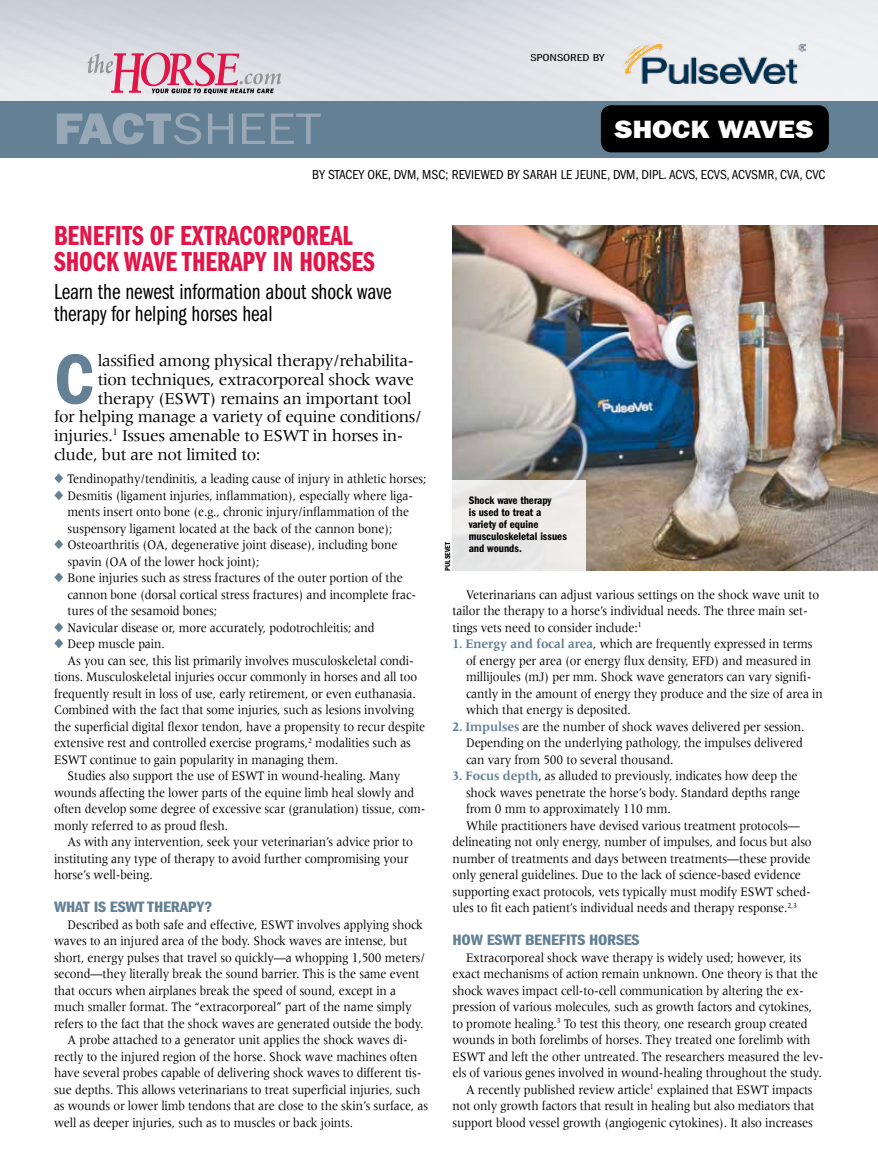
<style>
.page{position:relative;width:878px;height:1175px;background:#fff}
.page>*{position:absolute;margin:0;border:0;box-sizing:border-box;transform-origin:0 0}
.t1{font:73.5px "ITC Franklin Gothic Std Dm Cd";color:#638095}
.t2{font:44.4px "ITC Franklin Gothic Std";color:#99a8b6;scale:1.16 1}
.t3{font:28.5px/25.5px "ITC Franklin Gothic Std Dm Cp";color:#e11548}
.t4{font:25.2px "ITC Franklin Gothic Std Hvy";color:#fff;scale:1.13 1}
.t5{font:22.5px/22.5px "ITC Franklin Gothic Std Bk Cp";color:#000}
.t6{font:17.25px "Meridien LT Std";letter-spacing:-.025em;color:#000}
.t7{font:15.6px "ITC Franklin Gothic Std Dm Cp";letter-spacing:-.01em;color:#638095;scale:1.25 1}
.t8{font:13.5px/16.5px "Meridien LT Std";letter-spacing:-.01em;color:#000;scale:.9 1}
.t9{font:condensed 13.5px "ITC Franklin Gothic Std";color:#000}
.t10{font:11.25px/12px "ITC Franklin Gothic Std Dm Cd";color:#000}
.t11{font:10.5px "ITC Franklin Gothic Std Bk Cp";color:#000;scale:1.43 1}
.t12{font:7.5px "ITC Franklin Gothic Std Dm Cd";color:#000}
.s1{font-family:"ITC Franklin Gothic Std Hvy"}
.s2{color:#638095}
.s3{font-weight:700;color:#638095}
</style>
<div class="page">
<img style="left:0;top:0;width:878px;height:101px">
<div style="left:0;top:101px;width:878px;height:56px;background:#638095"></div>
<div style="left:601px;top:105px;width:227px;height:47px;background:#000;border-radius:11px"></div>
<svg style="left:87px;top:52px;width:194px;height:42px"></svg>
<img style="left:452px;top:225px;width:426px;height:346px">
<div style="left:452px;top:480px;width:133px;height:91px;background:#eceae8"></div>
<img style="left:623px;top:43px;width:182px;height:40px">
<p class="t11" style="left:530px;top:52px;width:53px">Sponsored By</p>
<h2 class="t2" style="left:54px;top:103px;width:232px"><span class="s1">FACT</span>SHEET</h2>
<h3 class="t4" style="left:614px;top:115px;width:178px">SHOCK WAVES</h3>
<p class="t9" style="left:312px;top:166px;width:514px">BY STACEY OKE, DVM, MSC; REVIEWED BY SARAH LE JEUNE, DVM, DIPL. ACVS, ECVS, ACVSMR, CVA, CVC</p>
<h3 class="t3" style="left:54px;top:223px;width:300px">BENEFITS OF EXTRACORPOREAL<br>SHOCK WAVE THERAPY IN HORSES</h3>
<h3 class="t5" style="left:54px;top:280px;width:339px">Learn the newest information about shock wave therapy for helping horses heal</h3>
<h1 class="t1" style="left:54px;top:337px;width:42px">C</h1>
<p class="t6" style="left:98px;top:351px;width:318px">lassified among physical therapy/rehabilita-</p>
<p class="t6" style="left:98px;top:370px;width:318px">tion techniques, extracorporeal shock wave</p>
<p class="t6" style="left:98px;top:389px;width:315px">therapy (ESWT) remains an important tool</p>
<p class="t6" style="left:54px;top:407px;width:369px">for helping manage a variety of equine conditions/</p>
<p class="t6" style="left:54px;top:426px;width:351px">injuries.<sup>1</sup> Issues amenable to ESWT in horses in-</p>
<p class="t6" style="left:54px;top:445px;width:208px">clude, but are not limited to:</p>
<p class="t8" style="left:54px;top:470px;width:415px"><span class="s2">◆</span> Tendinopathy/tendinitis, a leading cause of injury in athletic horses;</p>
<p class="t8" style="left:68px;top:487px;width:385px;text-indent:-14px"><span class="s2">◆</span> Desmitis (ligament injuries, inflammation), especially where liga&shy;ments insert onto bone (e.g., chronic injury/inflammation of the suspensory ligament located at the back of the cannon bone);</p>
<p class="t8" style="left:68px;top:536px;width:368px;text-indent:-13px"><span class="s2">◆</span> Osteoarthritis (OA, degenerative joint disease), including bone spavin (OA of the lower hock joint);</p>
<p class="t8" style="left:68px;top:569px;width:389px;text-indent:-13px"><span class="s2">◆</span> Bone injuries such as stress fractures of the outer portion of the cannon bone (dorsal cortical stress fractures) and incomplete frac&shy;tures of the sesamoid bones;</p>
<p class="t8" style="left:54px;top:619px;width:357px"><span class="s2">◆</span> Navicular disease or, more accurately, podotrochleitis; and</p>
<p class="t8" style="left:54px;top:635px;width:125px"><span class="s2">◆</span> Deep muscle pain.</p>
<p class="t8" style="left:68px;top:652px;width:386px">As you can see, this list primarily involves musculoskeletal condi-</p>
<p class="t8" style="left:54px;top:668px;width:405px">tions. Musculoskeletal injuries occur commonly in horses and all too</p>
<p class="t8" style="left:54px;top:685px;width:403px">frequently result in loss of use, early retirement, or even euthanasia.</p>
<p class="t8" style="left:54px;top:701px;width:401px">Combined with the fact that some injuries, such as lesions involving</p>
<p class="t8" style="left:54px;top:718px;width:414px">the superficial digital flexor tendon, have a propensity to recur despite</p>
<p class="t8" style="left:54px;top:734px;width:398px">extensive rest and controlled exercise programs,<sup>2</sup> modalities such as</p>
<p class="t8" style="left:54px;top:751px;width:317px">ESWT continue to gain popularity in managing them.</p>
<p class="t8" style="left:68px;top:767px;width:371px">Studies also support the use of ESWT in wound-healing. Many</p>
<p class="t8" style="left:54px;top:784px;width:402px">wounds affecting the lower parts of the equine limb heal slowly and</p>
<p class="t8" style="left:54px;top:800px;width:414px">often develop some degree of excessive scar (granulation) tissue, com-</p>
<p class="t8" style="left:54px;top:817px;width:195px">monly referred to as proud flesh.</p>
<p class="t8" style="left:67px;top:833px;width:385px">As with any intervention, seek your veterinarian’s advice prior to</p>
<p class="t8" style="left:54px;top:850px;width:395px">instituting any type of therapy to avoid further compromising your</p>
<p class="t8" style="left:54px;top:866px;width:111px">horse’s well-being.</p>
<p class="t7" style="left:54px;top:898px;width:128px">WHAT IS ESWT THE RAPY?</p>
<p class="t8" style="left:68px;top:916px;width:396px">Described as both safe and effective, ESWT involves applying shock</p>
<p class="t8" style="left:54px;top:932px;width:394px">waves to an injured area of the body. Shock waves are intense, but</p>
<p class="t8" style="left:54px;top:949px;width:414px">short, energy pulses that travel so quickly—a whopping 1,500 meters/</p>
<p class="t8" style="left:54px;top:965px;width:407px">second—they literally break the sound barrier. This is the same event</p>
<p class="t8" style="left:54px;top:982px;width:382px">that occurs when airplanes break the speed of sound, except in a</p>
<p class="t8" style="left:54px;top:998px;width:399px">much smaller format. The “extracorporeal” part of the name simply</p>
<p class="t8" style="left:54px;top:1015px;width:412px">refers to the fact that the shock waves are generated outside the body.</p>
<p class="t8" style="left:68px;top:1031px;width:379px">A probe attached to a generator unit applies the shock waves di-</p>
<p class="t8" style="left:54px;top:1048px;width:405px">rectly to the injured region of the horse. Shock wave machines often</p>
<p class="t8" style="left:54px;top:1064px;width:410px">have several probes capable of delivering shock waves to different tis-</p>
<p class="t8" style="left:54px;top:1081px;width:408px">sue depths. This allows veterinarians to treat superficial injuries, such</p>
<p class="t8" style="left:54px;top:1097px;width:417px">as wounds or lower limb tendons that are close to the skin’s surface, as</p>
<p class="t8" style="left:54px;top:1114px;width:334px">well as deeper injuries, such as to muscles or back joints.</p>
<p class="t12" style="left:443px;top:571px;width:30px;rotate:-90deg">pulsevet</p>
<p class="t10" style="left:468px;top:495px;width:100px">Shock wave therapy<br>is used to treat a variety of equine musculoskeletal issues and wounds.</p>
<p class="t8" style="left:452px;top:586px;width:409px;text-indent:14px">Veterinarians can adjust various settings on the shock wave unit to tailor the therapy to a horse’s individual needs. The three main set&shy;tings vets need to consider include:<sup>1</sup></p>
<p class="t8" style="left:466px;top:635px;width:398px;text-indent:-13px"><span class="s3">1. Energy and focal area</span>, which are frequently expressed in terms of energy per area (or energy flux density, EFD) and measured in millijoules (mJ) per mm. Shock wave generators can vary signifi&shy;cantly in the amount of energy they produce and the size of area in which that energy is deposited.</p>
<p class="t8" style="left:466px;top:718px;width:377px;text-align:justify;text-indent:-13px"><span class="s3">2. Impulses</span> are the number of shock waves delivered per session.<br>Depending on the underlying pathology, the impulses delivered can vary from 500 to several thousand.</p>
<p class="t8" style="left:452px;top:767px;width:385px"><span class="s3">3. Focus depth</span>, as alluded to previously, indicates how deep the</p>
<p class="t8" style="left:466px;top:784px;width:372px">shock waves penetrate the horse’s body. Standard depths range</p>
<p class="t8" style="left:466px;top:800px;width:229px">from 0 mm to approximately 110 mm.</p>
<p class="t8" style="left:466px;top:817px;width:372px">While practitioners have devised various treatment protocols—</p>
<p class="t8" style="left:452px;top:833px;width:400px">delineating not only energy, number of impulses, and focus but also</p>
<p class="t8" style="left:452px;top:850px;width:399px">number of treatments and days between treatments—these provide</p>
<p class="t8" style="left:452px;top:866px;width:389px">only general guidelines. Due to the lack of science-based evidence</p>
<p class="t8" style="left:452px;top:883px;width:400px">supporting exact protocols, vets typically must modify ESWT sched-</p>
<p class="t8" style="left:452px;top:899px;width:384px">ules to fit each patient’s individual needs and therapy response.<sup>2,3</sup></p>
<p class="t7" style="left:452px;top:931px;width:138px">HOW ESWT BENEFITS HORSES</p>
<p class="t8" style="left:466px;top:949px;width:374px">Extracorporeal shock wave therapy is widely used; however, its</p>
<p class="t8" style="left:452px;top:965px;width:407px">exact mechanisms of action remain unknown. One theory is that the</p>
<p class="t8" style="left:452px;top:982px;width:392px">shock waves impact cell-to-cell communication by altering the ex-</p>
<p class="t8" style="left:452px;top:998px;width:401px">pression of various molecules, such as growth factors and cytokines,</p>
<p class="t8" style="left:452px;top:1015px;width:396px">to promote healing.<sup>3</sup> To test this theory, one research group created</p>
<p class="t8" style="left:452px;top:1031px;width:399px">wounds in both forelimbs of horses. They treated one forelimb with</p>
<p class="t8" style="left:452px;top:1048px;width:413px">ESWT and left the other untreated. The researchers measured the lev-</p>
<p class="t8" style="left:452px;top:1064px;width:412px">els of various genes involved in wound-healing throughout the study.</p>
<p class="t8" style="left:466px;top:1081px;width:386px">A recently published review article<sup>1</sup> explained that ESWT impacts</p>
<p class="t8" style="left:452px;top:1097px;width:404px">not only growth factors that result in healing but also mediators that</p>
<p class="t8" style="left:452px;top:1114px;width:402px">support blood vessel growth (angiogenic cytokines). It also increases</p>
</div>
